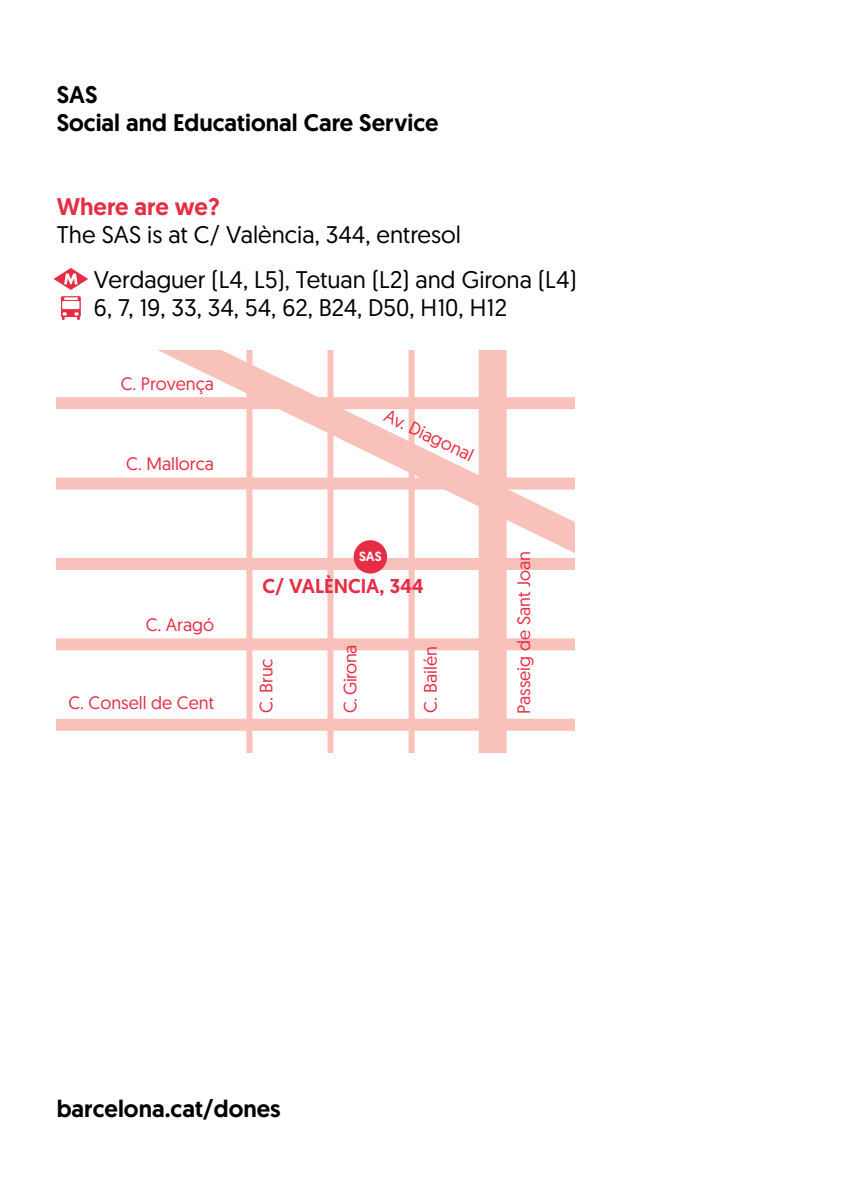
<style>
.page{position:relative;width:842px;height:1191px;background:#fff}
.page>*{position:absolute;margin:0;border:0;box-sizing:border-box;transform-origin:0 0}
.t1{font:24px/45px "Geomanist";color:#000}
.t2{font:500 24px/28px "Geomanist";color:#000}
.t3{font:500 24px "Geomanist";color:#e72d45}
.t4{font:500 20px "Geomanist";color:#e72d45}
.t5{font:18px "Geomanist";color:#e72d45}
.t6{font:500 13.2px "Geomanist";color:#fff}
</style>
<div class="page">
<svg style="left:57px;top:350px;width:518px;height:402px"></svg>
<div style="left:354px;top:540px;width:33px;height:33px;background:#e72d45;border-radius:50%"></div>
<svg style="left:53px;top:268px;width:35px;height:22px"></svg>
<svg style="left:61px;top:296px;width:20px;height:24px"></svg>
<p class="t2" style="left:57px;top:80px;width:383px">SAS<br>Social and Educational Care Service</p>
<p class="t3" style="left:57px;top:191px;width:164px">Where are we?</p>
<p class="t1" style="left:94px;top:211px;width:484px;text-indent:-37px">The SAS is at C/ València, 344, entresol<br>Verdaguer (L4, L5), Tetuan (L2) and Girona (L4)</p>
<p class="t1" style="left:94px;top:284px;width:414px">6, 7, 19, 33, 34, 54, 62, B24, D50, H10, H12</p>
<p class="t5" style="left:121px;top:372px;width:95px">C. Provença</p>
<p class="t5" style="left:126px;top:452px;width:89px">C. Mallorca</p>
<p class="t5" style="left:146px;top:612px;width:70px">C. Aragó</p>
<p class="t5" style="left:68px;top:691px;width:147px">C. Consell de Cent</p>
<p class="t5" style="left:390px;top:404px;width:98px;rotate:25deg">Av. Diagonal</p>
<p class="t6" style="left:359px;top:547px;width:24px">SAS</p>
<p class="t4" style="left:262px;top:572px;width:163px">C/ VALÈNCIA, 344</p>
<p class="t5" style="left:254px;top:713px;width:56px;rotate:-90deg">C. Bruc</p>
<p class="t5" style="left:338px;top:713px;width:70px;rotate:-90deg">C. Girona</p>
<p class="t5" style="left:419px;top:713px;width:68px;rotate:-90deg">C. Bailén</p>
<p class="t5" style="left:512px;top:714px;width:164px;rotate:-90deg">Passeig de Sant Joan</p>
<p class="t2" style="left:57px;top:1094px;width:226px">barcelona.cat/dones</p>
</div>
